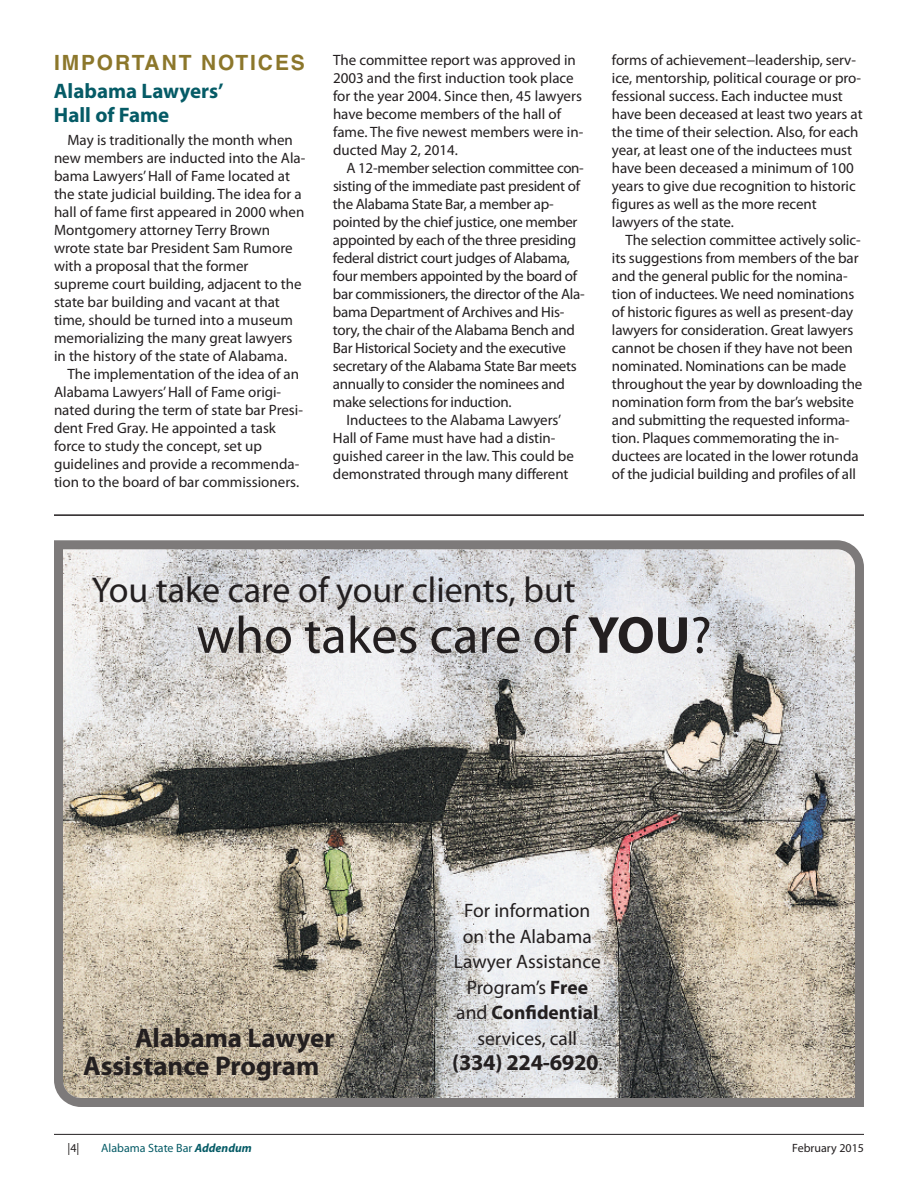
<style>
.page{position:relative;width:918px;height:1188px;background:#fff}
.page>*{position:absolute;margin:0;border:0;box-sizing:border-box;transform-origin:0 0}
.t1{font:52.5px "Myriad Pro";color:#231f20}
.t2{font:36px "Myriad Pro";color:#231f20}
.t3{font:700 27px/28.5px "Myriad Pro";color:#231f20}
.t4{font:700 22.5px "Myriad Pro";letter-spacing:-.015em;color:#231f20}
.t5{font:700 21px/24px "Myriad Pro";color:#055b66}
.t6{font:700 21px "Helvetica";letter-spacing:.09em;color:#8c772b}
.t7{font:19.5px/25.5px "Myriad Pro";color:#231f20;text-align:center}
.t8{font:15px/18px "Myriad Pro";letter-spacing:-.005em;color:#231f20}
.t9{font:12px "Myriad Pro";color:#055b66}
.t10{font:12px "Myriad Pro";color:#231f20}
.s1{font-weight:700}
.s2{font-weight:400;font-size:19.5px}
.s3{font-weight:700;font-style:italic}
</style>
<div class="page">
<hr style="left:54px;top:1134px;width:810px;height:1px;background:#231f20">
<hr style="left:54px;top:514px;width:810px;height:2px;background:#231f20">
<svg style="left:54px;top:540px;width:810px;height:567px;background:#b2aea8"></svg>
<h3 class="t6" style="left:54px;top:55px;width:252px">IMPORTANT NOTICES</h3>
<h3 class="t5" style="left:54px;top:81px;width:171px">Alabama Lawyers’<br>Hall of Fame</h3>
<p class="t8" style="left:54px;top:132px;width:253px;text-indent:13px">May is traditionally the month when new members are inducted into the Ala&shy;bama Lawyers’Hall of Fame located at the state judicial building. The idea for a hall of fame first appeared in 2000 when Montgomery attorney Terry Brown wrote state bar President Sam Rumore with a proposal that the former supreme court building, adjacent to the state bar building and vacant at that time, should be turned into a museum memorializing the many great lawyers in the history of the state of Alabama.</p>
<p class="t8" style="left:54px;top:366px;width:251px;text-indent:13px">The implementation of the idea of an Alabama Lawyers’Hall of Fame origi&shy;nated during the term of state bar Presi&shy;dent Fred Gray. He appointed a task force to study the concept, set up guidelines and provide a recommenda&shy;tion to the board of bar commissioners.</p>
<p class="t8" style="left:333px;top:52px;width:252px">The committee report was approved in 2003 and the first induction took place for the year 2004. Since then, 45 lawyers have become members of the hall of fame. The five newest members were in&shy;ducted May 2, 2014.</p>
<p class="t8" style="left:347px;top:160px;width:239px">A 12-member selection committee con-</p>
<p class="t8" style="left:333px;top:178px;width:249px">sisting of the immediate past president of</p>
<p class="t8" style="left:333px;top:196px;width:222px">the Alabama State Bar, a member ap-</p>
<p class="t8" style="left:333px;top:214px;width:246px">pointed by the chief justice, one member</p>
<p class="t8" style="left:333px;top:232px;width:245px">appointed by each of the three presiding</p>
<p class="t8" style="left:333px;top:250px;width:239px">federal district court judges of Alabama,</p>
<p class="t8" style="left:333px;top:268px;width:246px">four members appointed by the board of</p>
<p class="t8" style="left:333px;top:286px;width:253px">bar commissioners, the director of the Ala-</p>
<p class="t8" style="left:333px;top:304px;width:233px">bama Department of Archives and His-</p>
<p class="t8" style="left:333px;top:322px;width:243px">tory, the chair of the Alabama Bench and</p>
<p class="t8" style="left:333px;top:340px;width:235px">Bar Historical Society and the executive</p>
<p class="t8" style="left:333px;top:358px;width:245px">secretary of the Alabama State Bar meets</p>
<p class="t8" style="left:333px;top:376px;width:233px">annually to consider the nominees and</p>
<p class="t8" style="left:333px;top:394px;width:180px">make selections for induction.</p>
<p class="t8" style="left:346px;top:412px;width:216px">Inductees to the Alabama Lawyers’</p>
<p class="t8" style="left:333px;top:430px;width:224px">Hall of Fame must have had a distin-</p>
<p class="t8" style="left:333px;top:448px;width:242px">guished career in the law. This could be</p>
<p class="t8" style="left:333px;top:466px;width:237px">demonstrated through many different</p>
<p class="t8" style="left:612px;top:52px;width:252px">forms of achievement−leadership, serv&shy;ice, mentorship, political courage or pro&shy;fessional success. Each inductee must have been deceased at least two years at the time of their selection. Also, for each year, at least one of the inductees must have been deceased a minimum of 100 years to give due recognition to historic figures as well as the more recent lawyers of the state.</p>
<p class="t8" style="left:612px;top:232px;width:252px;text-indent:13px">The selection committee actively solic&shy;its suggestions from members of the bar and the general public for the nomina&shy;tion of inductees. We need nominations of historic figures as well as present-day lawyers for consideration. Great lawyers cannot be chosen if they have not been nominated. Nominations can be made throughout the year by downloading the nomination form from the bar’s website and submitting the requested informa&shy;tion. Plaques commemorating the in&shy;ductees are located in the lower rotunda of the judicial building and profiles of all</p>
<h2 class="t2" style="left:92px;top:576px;width:485px">You take care of your clients, but</h2>
<h1 class="t1" style="left:196px;top:616px;width:517px">who takes care of <span class="s1">YOU</span>?</h1>
<h3 class="t3" style="left:83px;top:1026px;width:253px;text-indent:52px">Alabama Lawyer<br>Assistance Program</h3>
<h3 class="t7" style="left:454px;top:900px;width:148px">For information on the Alabama<br>Lawyer Assistance<br>Program’s <span class="s1">Free </span>and <span class="s1">Confidential </span>services, call</h3>
<h3 class="t4" style="left:452px;top:1054px;width:152px">(334) 224-6920<span class="s2">.</span></h3>
<p class="t10" style="left:68px;top:1143px;width:13px">|4|</p>
<p class="t9" style="left:101px;top:1143px;width:152px">Alabama State Bar <span class="s3">Addendum</span></p>
<p class="t10" style="left:792px;top:1143px;width:73px">February 2015</p>
</div>
